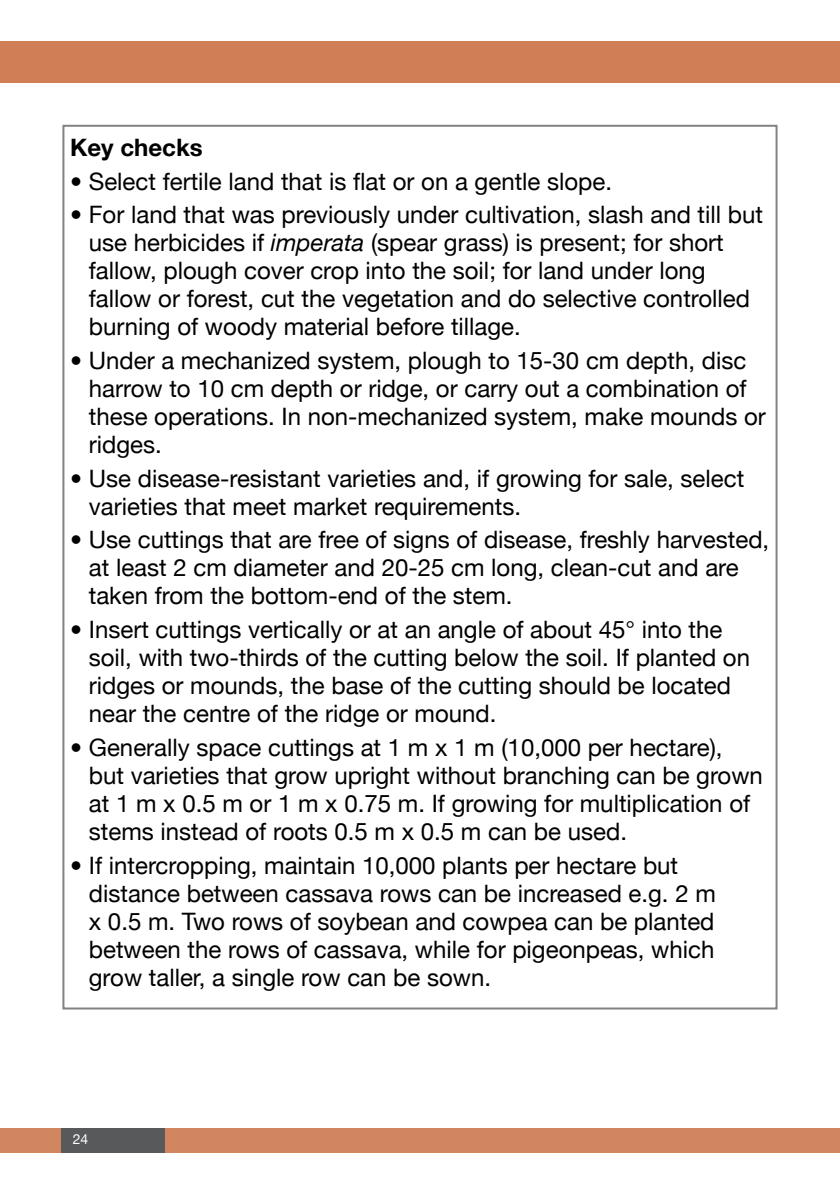
<style>
.page{position:relative;width:840px;height:1191px;background:#fff}
.page>*{position:absolute;margin:0;border:0;box-sizing:border-box;transform-origin:0 0}
.t1{font:24px/28px "Helvetica Neue";color:#000}
.t2{font:700 24px "Helvetica Neue";color:#000}
.t3{font:14px "Helvetica Neue";color:#fff}
.s1{font-style:italic}
</style>
<div class="page">
<div style="left:0;top:1128px;width:839px;height:24px;background:#d1865f"></div>
<div style="left:0;top:41px;width:839px;height:42px;background:#cf7e56"></div>
<div style="left:62px;top:1128px;width:103px;height:24px;background:#58595b"></div>
<p class="t2" style="left:70px;top:132px;width:134px">Key checks</p>
<p class="t1" style="left:70px;top:167px;width:543px">• Select fertile land that is flat or on a gentle slope.</p>
<p class="t1" style="left:89px;top:200px;width:675px;text-indent:-19px">• For land that was previously under cultivation, slash and till but use herbicides if <span class="s1">imperata</span> (spear grass) is present; for short fallow, plough cover crop into the soil; for land under long fallow or forest, cut the vegetation and do selective controlled burning of woody material before tillage.</p>
<p class="t1" style="left:89px;top:346px;width:678px;text-indent:-19px">• Under a mechanized system, plough to 15-30 cm depth, disc harrow to 10 cm depth or ridge, or carry out a combination of these operations. In non-mechanized system, make mounds or ridges.</p>
<p class="t1" style="left:89px;top:464px;width:656px;text-indent:-19px">• Use disease-resistant varieties and, if growing for sale, select varieties that meet market requirements.</p>
<p class="t1" style="left:89px;top:525px;width:681px;text-indent:-19px">• Use cuttings that are free of signs of disease, freshly harvested, at least 2 cm diameter and 20-25 cm long, clean-cut and are taken from the bottom-end of the stem.</p>
<p class="t1" style="left:89px;top:615px;width:662px;text-indent:-19px">• Insert cuttings vertically or at an angle of about 45° into the soil, with two-thirds of the cutting below the soil. If planted on ridges or mounds, the base of the cutting should be located near the centre of the ridge or mound.</p>
<p class="t1" style="left:89px;top:733px;width:675px;text-indent:-19px">• Generally space cuttings at 1 m x 1 m (10,000 per hectare), but varieties that grow upright without branching can be grown at 1 m x 0.5 m or 1 m x 0.75 m. If growing for multiplication of stems instead of roots 0.5 m x 0.5 m can be used.</p>
<p class="t1" style="left:89px;top:850px;width:628px;text-indent:-19px">• If intercropping, maintain 10,000 plants per hectare but distance between cassava rows can be increased e.g. 2 m x 0.5 m. Two rows of soybean and cowpea can be planted between the rows of cassava, while for pigeonpeas, which grow taller, a single row can be sown.</p>
<p class="t3" style="left:73px;top:1130px;width:17px">24</p>
</div>
